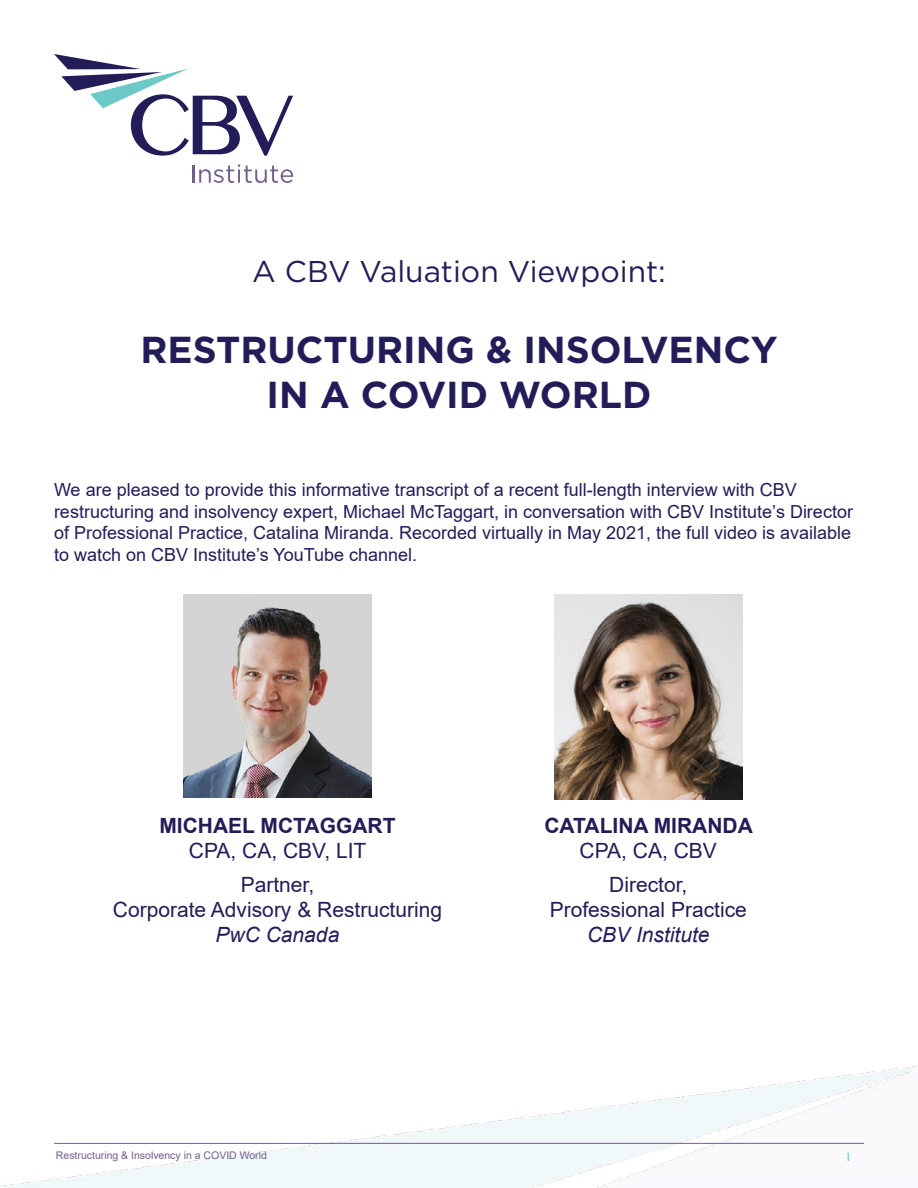
<style>
.page{position:relative;width:918px;height:1188px;background:#fff}
.page>*{position:absolute;margin:0;border:0;box-sizing:border-box;transform-origin:0 0}
.t1{font:700 37.5px/45px "Gotham";color:#221d58;text-align:center}
.t2{font:30px "Gotham";color:#221d58}
.t3{font:21px/33.8px "Arial";color:#221d58;text-align:center}
.t4{font:700 21px "Arial";color:#221d58}
.t5{font:italic 21px "Arial";color:#221d58}
.t6{font:18px/21.6px "Arial";color:#221d58}
.t7{font:12px "Myanmar MN";color:#6ac9c8}
.t8{font:10.5px "Arial";color:#715f8a}
</style>
<div class="page">
<img style="left:0;top:1065px;width:918px;height:123px">
<hr style="left:54px;top:1143px;width:810px;height:1px;background:#715f8a">
<svg style="left:54px;top:54px;width:239px;height:102px"></svg>
<svg style="left:193px;top:165px;width:100px;height:18px"></svg>
<img style="left:555px;top:594px;width:187px;height:205px">
<img style="left:184px;top:594px;width:187px;height:204px">
<h2 class="t2" style="left:252px;top:252px;width:415px">A CBV Valuation Viewpoint:</h2>
<h1 class="t1" style="left:140px;top:327px;width:639px">RESTRUCTURING &amp; INSOLVENCY<br>IN A COVID WORLD</h1>
<p class="t6" style="left:54px;top:479px;width:801px">We are pleased to provide this informative transcript of a recent full-length interview with CBV restructuring and insolvency expert, Michael McTaggart, in conversation with CBV Institute’s Director of Professional Practice, Catalina Miranda. Recorded virtually in May 2021, the full video is available to watch on CBV Institute’s YouTube channel.</p>
<p class="t4" style="left:159px;top:811px;width:238px">MICHAEL MCTAGGART</p>
<p class="t3" style="left:189px;top:834px;width:179px">CPA, CA, CBV, LIT<br>Partner,</p>
<p class="t3" style="left:113px;top:893px;width:331px">Corporate Advisory &amp; Restructuring</p>
<p class="t5" style="left:216px;top:921px;width:125px">PwC Canada</p>
<p class="t4" style="left:544px;top:811px;width:210px">CATALINA MIRANDA</p>
<p class="t3" style="left:580px;top:834px;width:139px">CPA, CA, CBV<br>Director,</p>
<p class="t3" style="left:550px;top:893px;width:199px">Professional Practice</p>
<p class="t5" style="left:587px;top:921px;width:124px">CBV Institute</p>
<p class="t8" style="left:56px;top:1148px;width:213px">Restructuring &amp; Insolvency in a COVID World</p>
<p class="t7" style="left:844px;top:1150px;width:8px">1</p>
</div>
